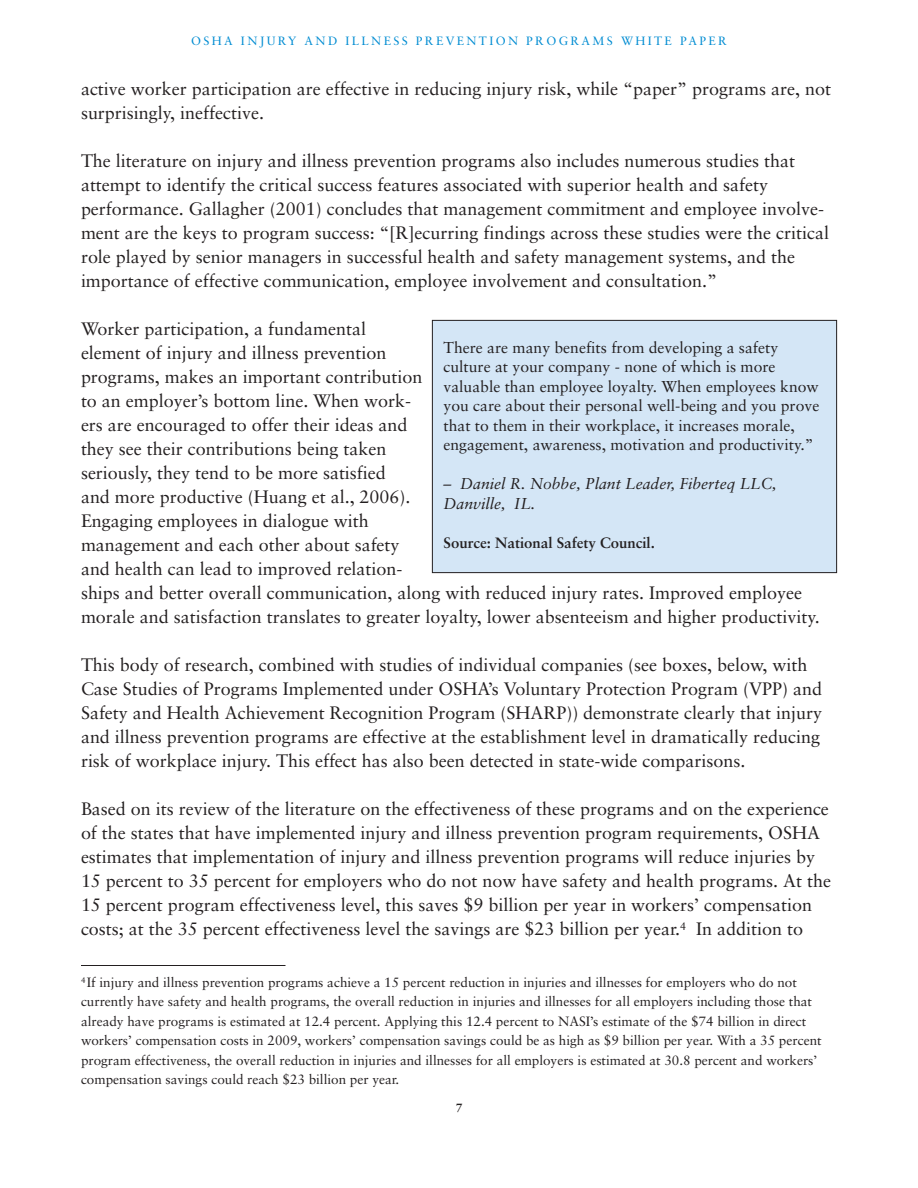
<style>
.page{position:relative;width:918px;height:1188px;background:#fff}
.page>*{position:absolute;margin:0;border:0;box-sizing:border-box;transform-origin:0 0}
.t1{font:18px/24px "Sabon";color:#231f20}
.t2{font:15.75px/19.5px "Sabon";color:#231f20}
.t3{font:italic 15.75px/19.5px "Sabon";color:#231f20}
.t4{font:700 15px "Sabon";color:#231f20}
.t5{font:13.5px/19.5px "Sabon";color:#231f20}
.t6{font:12px "Sabon";letter-spacing:.2em;color:#008cd2}
.t7{font:700 12px "Sabon";color:#231f20}
</style>
<div class="page">
<div style="left:432px;top:320px;width:405px;height:253px;background:#d4e6f6"></div>
<div style="left:432px;top:320px;width:405px;height:253px;border:1px solid #231f20"></div>
<hr style="left:81px;top:965px;width:204px;height:1px;background:#231f20">
<p class="t6" style="left:191px;top:36px;width:537px">OSHA INJURY AND ILLNESS PREVENTION PROGRAMS WHITE PAPER</p>
<p class="t1" style="left:81px;top:78px;width:752px">active worker participation are effective in reducing injury risk, while “paper” programs are, not surprisingly, ineffective.</p>
<p class="t1" style="left:81px;top:150px;width:750px">The literature on injury and illness prevention programs also includes numerous studies that attempt to identify the critical success features associated with superior health and safety performance. Gallagher (2001) concludes that management commitment and employee involve&shy;ment are the keys to program success: “[R]ecurring findings across these studies were the critical role played by senior managers in successful health and safety management systems, and the importance of effective communication, employee involvement and consultation.”</p>
<p class="t1" style="left:81px;top:318px;width:740px">Worker participation, a fundamental<br>element of injury and illness prevention<br>programs, makes an important contribution<br>to an employer’s bottom line. When work-<br>ers are encouraged to offer their ideas and<br>they see their contributions being taken<br>seriously, they tend to be more satisfied<br>and more productive (Huang et al., 2006).<br>Engaging employees in dialogue with<br>management and each other about safety<br>and health can lead to improved relation-<br>ships and better overall communication, along with reduced injury rates. Improved employee morale and satisfaction translates to greater loyalty, lower absenteeism and higher productivity.</p>
<p class="t1" style="left:81px;top:654px;width:743px">This body of research, combined with studies of individual companies (see boxes, below, with Case Studies of Programs Implemented under OSHA’s Voluntary Protection Program (VPP) and Safety and Health Achievement Recognition Program (SHARP)) demonstrate clearly that injury and illness prevention programs are effective at the establishment level in dramatically reducing risk of workplace injury. This effect has also been detected in state-wide comparisons.</p>
<p class="t1" style="left:81px;top:798px;width:752px">Based on its review of the literature on the effectiveness of these programs and on the experience of the states that have implemented injury and illness prevention program requirements, OSHA estimates that implementation of injury and illness prevention programs will reduce injuries by 15 percent to 35 percent for employers who do not now have safety and health programs. At the 15 percent program effectiveness level, this saves $9 billion per year in workers’ compensation costs; at the 35 percent effectiveness level the savings are $23 billion per year.<sup>4</sup> In addition to</p>
<p class="t2" style="left:444px;top:339px;width:377px">There are many benefits from developing a safety culture at your company - none of which is more valuable than employee loyalty. When employees know you care about their personal well-being and you prove that to them in their workplace, it increases morale, engagement, awareness, motivation and productivity.”</p>
<p class="t3" style="left:444px;top:475px;width:334px">– Daniel R. Nobbe, Plant Leader, Fiberteq LLC,<br>Danville, IL.</p>
<p class="t4" style="left:444px;top:536px;width:213px">Source: National Safety Council.</p>
<p class="t5" style="left:81px;top:973px;width:742px"><sup>4</sup> If injury and illness prevention programs achieve a 15 percent reduction in injuries and illnesses for employers who do not currently have safety and health programs, the overall reduction in injuries and illnesses for all employers including those that already have programs is estimated at 12.4 percent. Applying this 12.4 percent to NASI’s estimate of the $74 billion in direct workers’ compensation costs in 2009, workers’ compensation savings could be as high as $9 billion per year. With a 35 percent program effectiveness, the overall reduction in injuries and illnesses for all employers is estimated at 30.8 percent and workers’ compensation savings could reach $23 billion per year.</p>
<p class="t7" style="left:456px;top:1103px;width:8px">7</p>
</div>
